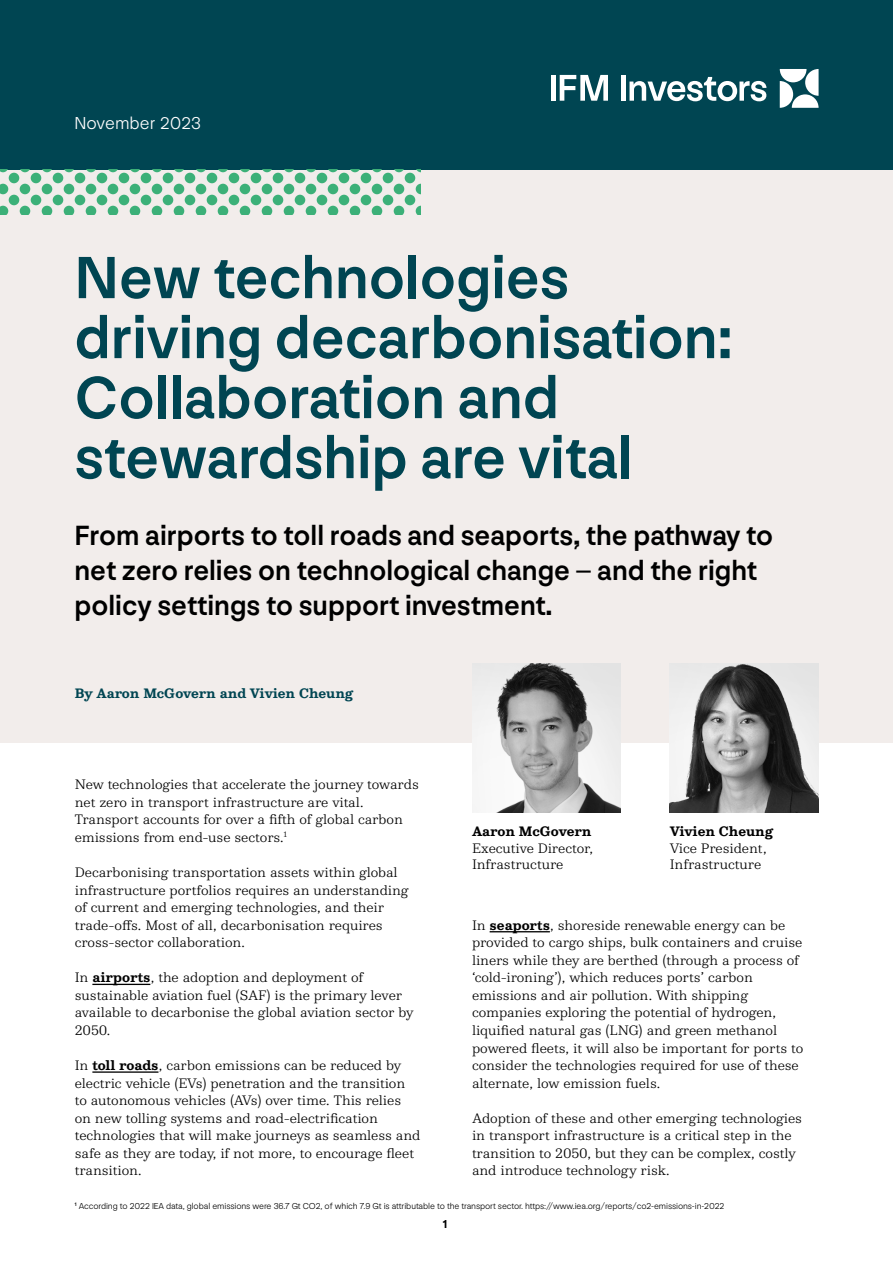
<style>
.page{position:relative;width:893px;height:1263px;background:#fff}
.page>*{position:absolute;margin:0;border:0;box-sizing:border-box;transform-origin:0 0}
.t1{font:500 61.95px/60px "NN Nouvelle Grotesk STD";color:#004552}
.t2{font:500 28.95px/34.8px "NN Nouvelle Grotesk STD";color:#000}
.t3{font:300 18px "NN Nouvelle Grotesk STD";color:#fff}
.t4{font:300 14.25px/17.5px "NN Colroy STD";letter-spacing:-.01em;color:#000}
.t5{font:700 14.25px "NN Colroy STD";letter-spacing:-.01em;color:#004552}
.t6{font:700 14.25px "NN Colroy STD";letter-spacing:-.01em;color:#000}
.t7{font:700 12px "NN Nouvelle Grotesk STD";color:#000}
.t8{font:300 9px "NN Nouvelle Grotesk STD";letter-spacing:-.01em;color:#000}
.s1{font-weight:700}
</style>
<div class="page">
<div style="left:0;top:84px;width:893px;height:659px;background:#f2edeb"></div>
<div style="left:0;top:0;width:893px;height:170px;background:#004552"></div>
<div style="left:621px;top:75px;width:5px;height:26px;background:#fff"></div>
<svg style="left:629px;top:77px;width:137px;height:24px"></svg>
<hr style="left:551px;top:75px;width:4px;height:26px;background:#fff">
<svg style="left:560px;top:75px;width:48px;height:26px"></svg>
<svg style="left:780px;top:69px;width:39px;height:39px"></svg>
<svg style="left:0;top:170px;width:421px;height:44px"></svg>
<img style="left:670px;top:663px;width:148px;height:149px">
<hr style="left:92px;top:984px;width:58px;height:1px;background:#000">
<hr style="left:92px;top:1071px;width:66px;height:2px;background:#000">
<hr style="left:490px;top:931px;width:60px;height:1px;background:#000">
<img style="left:472px;top:663px;width:149px;height:149px">
<p class="t3" style="left:74px;top:112px;width:128px">November 2023</p>
<h1 class="t1" style="left:74px;top:248px;width:660px">New technologies driving decarbonisation:<br>Collaboration and stewardship are vital</h1>
<h2 class="t2" style="left:74px;top:518px;width:700px">From airports to toll roads and seaports, the pathway to net zero relies on technological change – and the right policy settings to support investment.</h2>
<p class="t5" style="left:75px;top:684px;width:280px">By Aaron McGovern and Vivien Cheung</p>
<p class="t4" style="left:75px;top:775px;width:346px">New technologies that accelerate the journey towards net zero in transport infrastructure are vital.<br>Transport accounts for over a fifth of global carbon emissions from end-use sectors.<sup>1</sup></p>
<p class="t4" style="left:75px;top:863px;width:336px">Decarbonising transportation assets within global infrastructure portfolios requires an understanding of current and emerging technologies, and their trade-offs. Most of all, decarbonisation requires cross-sector collaboration.</p>
<p class="t4" style="left:75px;top:968px;width:340px">In <span class="s1">airports</span>, the adoption and deployment of sustainable aviation fuel (SAF) is the primary lever available to decarbonise the global aviation sector by 2050.</p>
<p class="t4" style="left:75px;top:1056px;width:347px">In <span class="s1">toll roads</span>, carbon emissions can be reduced by electric vehicle (EVs) penetration and the transition to autonomous vehicles (AVs) over time. This relies on new tolling systems and road-electrification technologies that will make journeys as seamless and safe as they are today, if not more, to encourage fleet transition.</p>
<p class="t6" style="left:472px;top:822px;width:121px">Aaron McGovern</p>
<p class="t4" style="left:472px;top:839px;width:123px;line-height:16.5px">Executive Director,<br>Infrastructure</p>
<p class="t6" style="left:670px;top:822px;width:105px">Vivien Cheung</p>
<p class="t4" style="left:670px;top:839px;width:99px;line-height:16.5px">Vice President,<br>Infrastructure</p>
<p class="t4" style="left:472px;top:916px;width:333px">In <span class="s1">seaports</span>, shoreside renewable energy can be provided to cargo ships, bulk containers and cruise liners while they are berthed (through a process of ‘cold-ironing’), which reduces ports’ carbon emissions and air pollution. With shipping companies exploring the potential of hydrogen, liquified natural gas (LNG) and green methanol powered fleets, it will also be important for ports to consider the technologies required for use of these alternate, low emission fuels.</p>
<p class="t4" style="left:472px;top:1109px;width:332px">Adoption of these and other emerging technologies in transport infrastructure is a critical step in the transition to 2050, but they can be complex, costly and introduce technology risk.</p>
<p class="t8" style="left:75px;top:1201px;width:651px"><sup>1</sup> According to 2022 IEA data, global emissions were 36.7 Gt CO2, of which 7.9 Gt is attributable to the transport sector. https://www.iea.org/reports/co2-emissions-in-2022</p>
<p class="t7" style="left:443px;top:1217px;width:6px">1</p>
</div>
